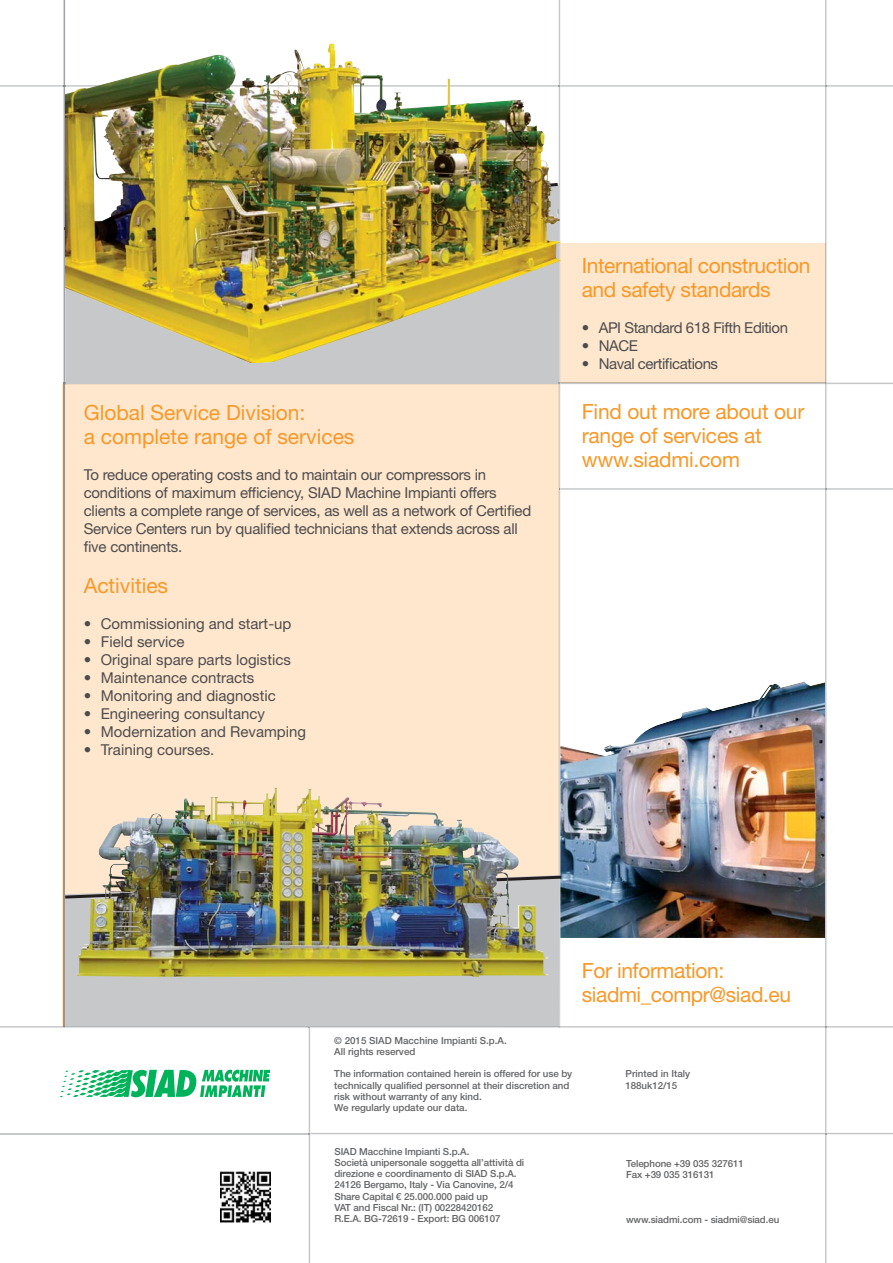
<style>
.page{position:relative;width:893px;height:1263px;background:#fff}
.page>*{position:absolute;margin:0;border:0;box-sizing:border-box;transform-origin:0 0}
.t1{font:21px/24px "Helvetica Neue LT Std";letter-spacing:-.01em;color:#f89828}
.t2{font:15px/18px "Helvetica Neue LT Std";letter-spacing:-.015em;color:#4c4c4e}
.t3{font:500 9.75px/11.2px "Helvetica Neue LT Std";letter-spacing:-.01em;color:#636466}
</style>
<div class="page">
<img style="left:0;top:0;width:893px;height:1263px">
<h1 class="t1" style="left:84px;top:403px;width:272px">Global Service Division:<br>a complete range of services</h1>
<p class="t2" style="left:84px;top:468px;width:449px">To reduce operating costs and to maintain our compressors in conditions of maximum efficiency, SIAD Machine Impianti offers clients a complete range of services, as well as a network of Certified Service Centers run by qualified technicians that extends across all five continents.</p>
<h1 class="t1" style="left:84px;top:576px;width:86px">Activities</h1>
<h2 class="t2" style="left:84px;top:616px;width:209px">• Commissioning and start-up</h2>
<h2 class="t2" style="left:84px;top:634px;width:102px">• Field service</h2>
<h2 class="t2" style="left:84px;top:652px;width:209px">• Original spare parts logistics</h2>
<h2 class="t2" style="left:84px;top:670px;width:172px">• Maintenance contracts</h2>
<h2 class="t2" style="left:84px;top:688px;width:194px">• Monitoring and diagnostic</h2>
<h2 class="t2" style="left:84px;top:706px;width:183px">• Engineering consultancy</h2>
<h2 class="t2" style="left:84px;top:724px;width:224px">• Modernization and Revamping</h2>
<h2 class="t2" style="left:84px;top:742px;width:132px">• Training courses.</h2>
<h1 class="t1" style="left:582px;top:256px;width:230px">International construction and safety standards</h1>
<h2 class="t2" style="left:582px;top:321px;width:208px">• API Standard 618 Fifth Edition</h2>
<h2 class="t2" style="left:582px;top:339px;width:58px">• NACE</h2>
<h2 class="t2" style="left:582px;top:357px;width:138px">• Naval certifications</h2>
<h1 class="t1" style="left:582px;top:403px;width:224px">Find out more about our range of services at www.siadmi.com</h1>
<h1 class="t1" style="left:582px;top:961px;width:211px">For information: siadmi_compr@siad.eu</h1>
<p class="t3" style="left:334px;top:1036px;width:174px">© 2015 SIAD Macchine Impianti S.p.A.<br>All rights reserved</p>
<p class="t3" style="left:334px;top:1070px;width:240px">The information contained herein is offered for use by technically qualified personnel at their discretion and risk without warranty of any kind.<br>We regularly update our data.</p>
<p class="t3" style="left:625px;top:1069px;width:66px">Printed in Italy<br>188uk12/15</p>
<p class="t3" style="left:334px;top:1147px;width:191px">SIAD Macchine Impianti S.p.A.<br>Società unipersonale soggetta all’attività di direzione e coordinamento di SIAD S.p.A.<br>24126 Bergamo, Italy - Via Canovine, 2/4<br>Share Capital € 25.000.000 paid up<br>VAT and Fiscal Nr.: (IT) 00228420162<br>R.E.A. BG-72619 - Export: BG 006107</p>
<p class="t3" style="left:626px;top:1159px;width:119px">Telephone +39 035 327611<br>Fax +39 035 316131</p>
<p class="t3" style="left:626px;top:1215px;width:155px">www.siadmi.com - siadmi@siad.eu</p>
</div>
